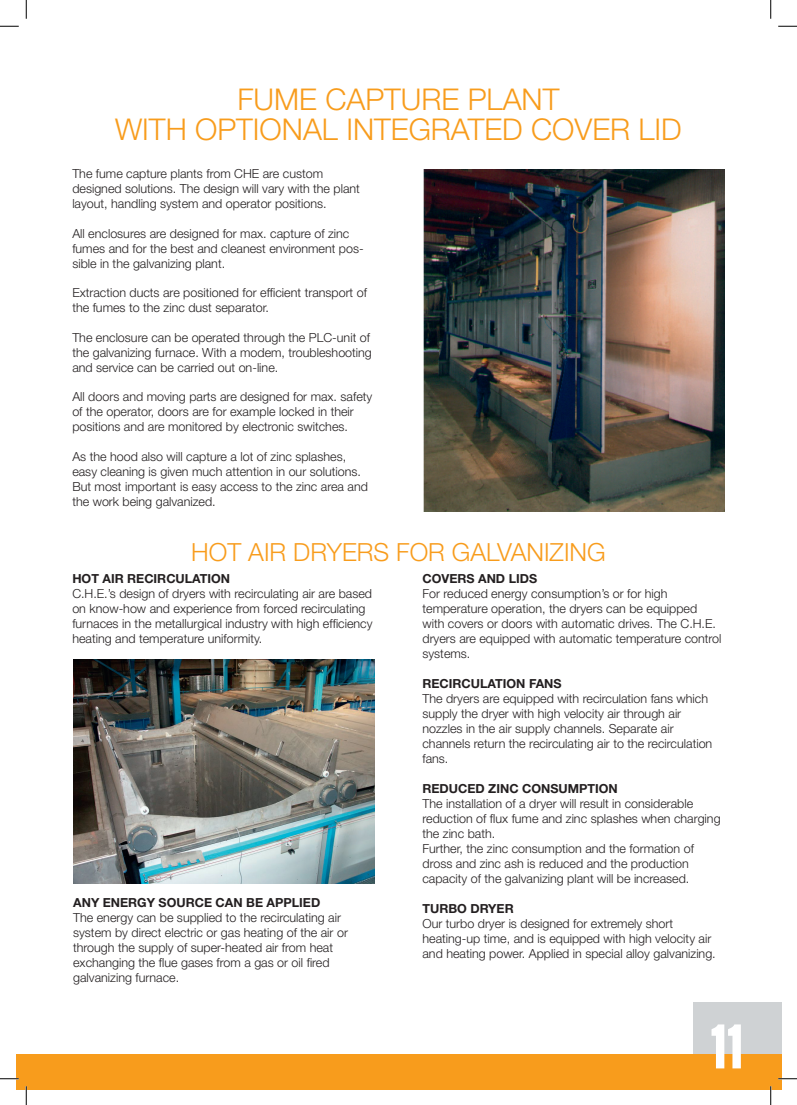
<style>
.page{position:relative;width:797px;height:1105px;background:#fff}
.page>*{position:absolute;margin:0;border:0;box-sizing:border-box;transform-origin:0 0}
.t1{font:700 50px "Oswald";color:#fff}
.t2{font:300 30px/30px "Helvetica Neue LT";color:#f89c1c;text-align:center}
.t3{font:300 25px "Helvetica Neue LT";color:#f89c1c}
.t4{font:300 12.5px/15px "Helvetica Neue LT";color:#231f20}
.t5{font:700 12.5px "Helvetica Neue LT";color:#231f20}
</style>
<div class="page">
<img style="left:423px;top:170px;width:301px;height:341px">
<div style="left:692px;top:1002px;width:89px;height:87px;background:#cfd2d4"></div>
<div style="left:16px;top:1054px;width:765px;height:35px;background:#f89c1c"></div>
<img style="left:73px;top:659px;width:301px;height:225px">
<svg style="left:0;top:25px;width:19px;height:2px"></svg>
<svg style="left:778px;top:25px;width:19px;height:2px"></svg>
<svg style="left:0;top:1078px;width:19px;height:1px"></svg>
<svg style="left:778px;top:1078px;width:19px;height:1px"></svg>
<svg style="left:25px;top:0;width:2px;height:19px"></svg>
<svg style="left:25px;top:1086px;width:2px;height:19px"></svg>
<svg style="left:770px;top:0;width:1px;height:19px"></svg>
<svg style="left:770px;top:1086px;width:1px;height:19px"></svg>
<h2 class="t2" style="left:115px;top:84px;width:568px">FUME CAPTURE PLANT<br>WITH OPTIONAL INTEGRATED COVER LID</h2>
<p class="t4" style="left:72px;top:166px;width:289px">The fume capture plants from CHE are custom designed solutions. The design will vary with the plant layout, handling system and operator positions.</p>
<p class="t4" style="left:72px;top:226px;width:293px">All enclosures are designed for max. capture of zinc fumes and for the best and cleanest environment pos&shy;sible in the galvanizing plant.</p>
<p class="t4" style="left:72px;top:285px;width:296px">Extraction ducts are positioned for efficient transport of the fumes to the zinc dust separator.</p>
<p class="t4" style="left:72px;top:330px;width:301px">The enclosure can be operated through the PLC-unit of the galvanizing furnace. With a modem, troubleshooting and service can be carried out on-line.</p>
<p class="t4" style="left:72px;top:389px;width:301px">All doors and moving parts are designed for max. safety of the operator, doors are for example locked in their positions and are monitored by electronic switches.</p>
<p class="t4" style="left:72px;top:449px;width:297px">As the hood also will capture a lot of zinc splashes, easy cleaning is given much attention in our solutions.<br>But most important is easy access to the zinc area and the work being galvanized.</p>
<h3 class="t3" style="left:191px;top:537px;width:416px">HOT AIR DRYERS FOR GALVANIZING</h3>
<p class="t5" style="left:72px;top:571px;width:159px">HOT AIR RECIRCULATION</p>
<p class="t4" style="left:72px;top:586px;width:302px">C.H.E.’s design of dryers with recirculating air are based on know-how and experience from forced recirculating furnaces in the metallurgical industry with high efficiency heating and temperature uniformity.</p>
<p class="t5" style="left:73px;top:895px;width:249px">ANY ENERGY SOURCE CAN BE APPLIED</p>
<p class="t4" style="left:73px;top:910px;width:276px">The energy can be supplied to the recirculating air system by direct electric or gas heating of the air or through the supply of super-heated air from heat exchanging the flue gases from a gas or oil fired galvanizing furnace.</p>
<p class="t5" style="left:422px;top:571px;width:116px">COVERS AND LIDS</p>
<p class="t4" style="left:422px;top:586px;width:300px">For reduced energy consumption’s or for high temperature operation, the dryers can be equipped with covers or doors with automatic drives. The C.H.E. dryers are equipped with automatic temperature control systems.</p>
<p class="t5" style="left:422px;top:676px;width:141px">RECIRCULATION FANS</p>
<p class="t4" style="left:422px;top:691px;width:291px">The dryers are equipped with recirculation fans which supply the dryer with high velocity air through air nozzles in the air supply channels. Separate air channels return the recirculating air to the recirculation fans.</p>
<p class="t5" style="left:422px;top:781px;width:197px">REDUCED ZINC CONSUMPTION</p>
<p class="t4" style="left:422px;top:796px;width:299px">The installation of a dryer will result in considerable reduction of flux fume and zinc splashes when charging the zinc bath.<br>Further, the zinc consumption and the formation of dross and zinc ash is reduced and the production capacity of the galvanizing plant will be increased.</p>
<p class="t5" style="left:422px;top:901px;width:93px">TURBO DRYER</p>
<p class="t4" style="left:422px;top:916px;width:295px">Our turbo dryer is designed for extremely short heating-up time, and is equipped with high velocity air and heating power. Applied in special alloy galvanizing.</p>
<h1 class="t1" style="left:710px;top:1010px;width:35px">11</h1>
</div>
